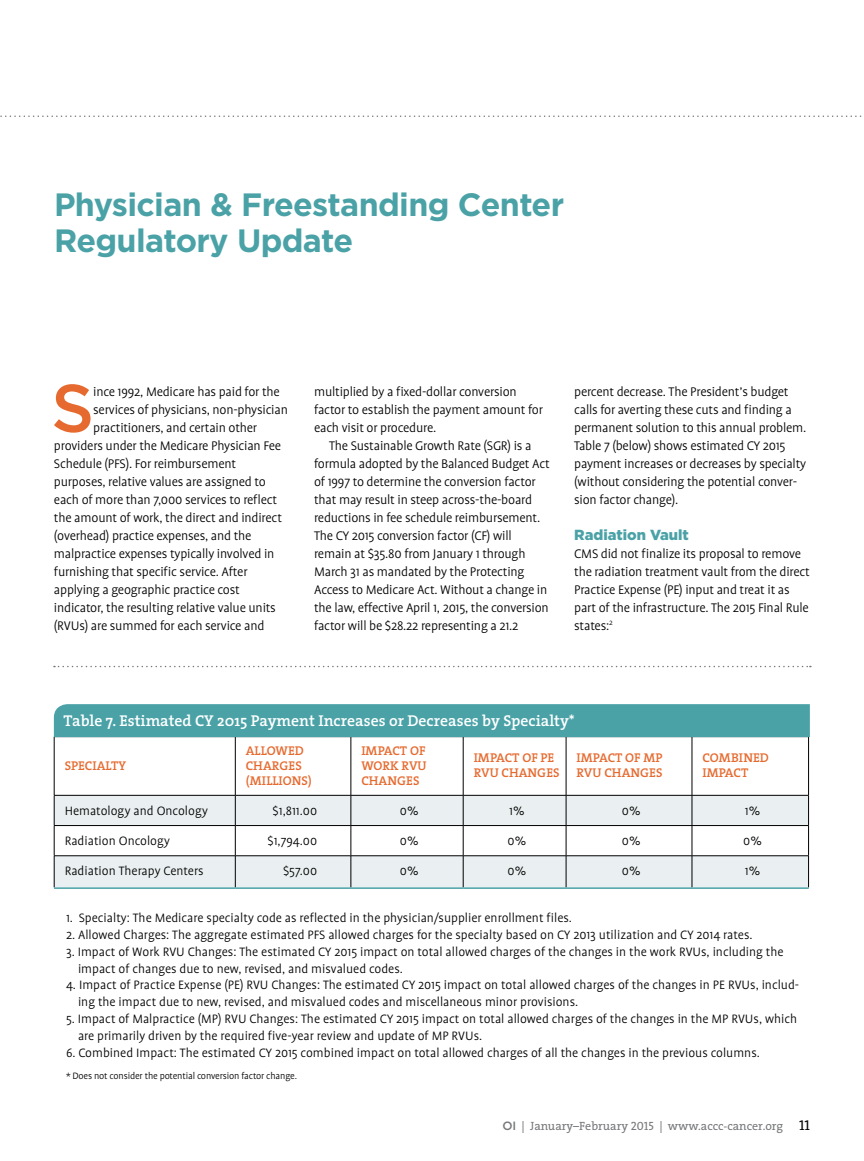
<style>
.page{position:relative;width:864px;height:1161px;background:#fff}
.page>*{position:absolute;margin:0;border:0;box-sizing:border-box;transform-origin:0 0}
.t1{font:500 67.35px "Gotham HTF";color:#e66a2f}
.t2{font:700 32.25px/36px "Gotham HTF";letter-spacing:-.02em;color:#4aa2a7}
.t3{font:600 15.75px "The Serif";color:#fff}
.t4{font:900 14.7px "Gotham HTF";color:#4aa2a7}
.t5{font:300 14.25px/18px "Profile";letter-spacing:-.015em;color:#000}
.t6{font:300 13.8px/16.8px "Profile";color:#000}
.t7{font:12.75px/15px "The Serif Semi Bold Caps";color:#e66a2f}
.t8{font:12px "The Serif";color:#77787b}
.t9{font:300 10.5px "Profile";letter-spacing:-.015em;color:#000}
.s1{font-family:"Gotham HTF";font-weight:500}
.s2{font-family:"The Serif Caps"}
.s3{font-family:"The Serif Caps";font-size:14.25px;color:#000}
</style>
<div class="page">
<svg style="left:0;top:116px;width:862px;height:1px"></svg>
<div style="left:55px;top:857px;width:753px;height:30px;background:#eaf0f1"></div>
<hr style="left:54px;top:737px;width:1px;height:58px;background:#000">
<hr style="left:235px;top:737px;width:1px;height:58px;background:#000">
<hr style="left:351px;top:737px;width:1px;height:58px;background:#000">
<hr style="left:463px;top:737px;width:1px;height:58px;background:#000">
<hr style="left:566px;top:737px;width:1px;height:58px;background:#000">
<hr style="left:692px;top:737px;width:1px;height:58px;background:#000">
<hr style="left:808px;top:737px;width:1px;height:58px;background:#000">
<hr style="left:54px;top:795px;width:181px;height:1px;background:#000">
<hr style="left:235px;top:795px;width:116px;height:1px;background:#000">
<hr style="left:351px;top:795px;width:112px;height:1px;background:#000">
<hr style="left:463px;top:795px;width:103px;height:1px;background:#000">
<hr style="left:566px;top:795px;width:126px;height:1px;background:#000">
<hr style="left:692px;top:795px;width:117px;height:1px;background:#000">
<svg style="left:54px;top:796px;width:755px;height:60px"></svg>
<hr style="left:54px;top:825px;width:181px;height:1px;background:#000">
<hr style="left:54px;top:826px;width:1px;height:30px;background:#000">
<hr style="left:235px;top:825px;width:116px;height:1px;background:#000">
<hr style="left:235px;top:826px;width:1px;height:30px;background:#000">
<hr style="left:351px;top:825px;width:112px;height:1px;background:#000">
<hr style="left:351px;top:826px;width:1px;height:30px;background:#000">
<hr style="left:463px;top:825px;width:103px;height:1px;background:#000">
<hr style="left:463px;top:826px;width:1px;height:30px;background:#000">
<hr style="left:566px;top:825px;width:126px;height:1px;background:#000">
<hr style="left:566px;top:826px;width:1px;height:30px;background:#000">
<hr style="left:692px;top:825px;width:117px;height:1px;background:#000">
<hr style="left:692px;top:826px;width:1px;height:30px;background:#000">
<hr style="left:808px;top:826px;width:1px;height:30px;background:#000">
<hr style="left:54px;top:856px;width:181px;height:1px;background:#000">
<hr style="left:54px;top:856px;width:1px;height:31px;background:#000">
<hr style="left:235px;top:856px;width:116px;height:1px;background:#000">
<hr style="left:235px;top:856px;width:1px;height:31px;background:#000">
<hr style="left:351px;top:856px;width:112px;height:1px;background:#000">
<hr style="left:351px;top:856px;width:1px;height:31px;background:#000">
<hr style="left:463px;top:856px;width:103px;height:1px;background:#000">
<hr style="left:463px;top:856px;width:1px;height:31px;background:#000">
<hr style="left:566px;top:856px;width:126px;height:1px;background:#000">
<hr style="left:566px;top:856px;width:1px;height:31px;background:#000">
<hr style="left:692px;top:856px;width:117px;height:1px;background:#000">
<hr style="left:692px;top:856px;width:1px;height:31px;background:#000">
<hr style="left:808px;top:856px;width:1px;height:31px;background:#000">
<hr style="left:54px;top:887px;width:181px;height:2px;background:#4aa2a7">
<hr style="left:235px;top:887px;width:116px;height:2px;background:#4aa2a7">
<hr style="left:351px;top:887px;width:112px;height:2px;background:#4aa2a7">
<hr style="left:463px;top:887px;width:103px;height:2px;background:#4aa2a7">
<hr style="left:566px;top:887px;width:126px;height:2px;background:#4aa2a7">
<hr style="left:692px;top:887px;width:117px;height:2px;background:#4aa2a7">
<div style="left:54px;top:704px;width:756px;height:33px;background:#4aa2a7"></div>
<svg style="left:54px;top:666px;width:757px;height:1px"></svg>
<h2 class="t2" style="left:54px;top:185px;width:512px">Physician &amp; Freestanding Center<br>Regulatory Update</h2>
<h1 class="t1" style="left:51px;top:370px;width:45px">S</h1>
<p class="t5" style="left:93px;top:383px;width:188px">ince 1992, Medicare has paid for the</p>
<p class="t5" style="left:93px;top:401px;width:196px">services of physicians, non-physician</p>
<p class="t5" style="left:93px;top:419px;width:165px">practitioners, and certain other</p>
<p class="t5" style="left:54px;top:437px;width:229px">providers under the Medicare Physician Fee</p>
<p class="t5" style="left:54px;top:455px;width:184px">Schedule (PFS). For reimbursement</p>
<p class="t5" style="left:54px;top:473px;width:213px">purposes, relative values are assigned to</p>
<p class="t5" style="left:54px;top:491px;width:225px">each of more than 7,000 services to reflect</p>
<p class="t5" style="left:54px;top:509px;width:230px">the amount of work, the direct and indirect</p>
<p class="t5" style="left:54px;top:527px;width:199px">(overhead) practice expenses, and the</p>
<p class="t5" style="left:54px;top:545px;width:222px">malpractice expenses typically involved in</p>
<p class="t5" style="left:54px;top:563px;width:195px">furnishing that specific service. After</p>
<p class="t5" style="left:54px;top:581px;width:187px">applying a geographic practice cost</p>
<p class="t5" style="left:54px;top:599px;width:223px">indicator, the resulting relative value units</p>
<p class="t5" style="left:54px;top:617px;width:212px">(RVUs) are summed for each service and</p>
<p class="t5" style="left:314px;top:383px;width:230px">multiplied by a fixed-dollar conversion factor to establish the payment amount for each visit or procedure.</p>
<p class="t5" style="left:314px;top:437px;width:237px;text-indent:15px">The Sustainable Growth Rate (SGR) is a formula adopted by the Balanced Budget Act of 1997 to determine the conversion factor that may result in steep across-the-board reductions in fee schedule reimbursement.<br>The CY 2015 conversion factor (CF) will remain at $35.80 from January 1 through March 31 as mandated by the Protecting Access to Medicare Act. Without a change in the law, effective April 1, 2015, the conversion factor will be $28.22 representing a 21.2</p>
<p class="t5" style="left:574px;top:383px;width:234px">percent decrease. The President’s budget calls for averting these cuts and finding a permanent solution to this annual problem.<br>Table 7 (below) shows estimated CY 2015 payment increases or decreases by specialty (without considering the potential conver&shy;sion factor change).</p>
<p class="t4" style="left:574px;top:526px;width:116px">Radiation Vault</p>
<p class="t5" style="left:574px;top:545px;width:237px">CMS did not finalize its proposal to remove the radiation treatment vault from the direct Practice Expense (PE) input and treat it as part of the infrastructure. The 2015 Final Rule states:<sup>2</sup></p>
<p class="t3" style="left:64px;top:708px;width:513px">Table 7. Estimated CY 2015 Payment Increases or Decreases by Specialty*</p>
<p class="t7" style="left:65px;top:757px;width:63px">SPECIALTY</p>
<p class="t7" style="left:246px;top:742px;width:68px">ALLOWED<br>CHARGES (MILLIONS)</p>
<p class="t7" style="left:361px;top:742px;width:67px;text-align:justify">IMPACT OF WORK RVU CHANGES</p>
<p class="t7" style="left:474px;top:750px;width:87px">IMPACT OF PE<br>RVU CHANGES</p>
<p class="t7" style="left:577px;top:750px;width:88px">IMPACT OF MP<br>RVU CHANGES</p>
<p class="t7" style="left:702px;top:750px;width:68px">COMBINED<br>IMPACT</p>
<p class="t6" style="left:65px;top:802px;width:145px">Hematology and Oncology</p>
<p class="t6" style="left:273px;top:802px;width:46px">$1,811.00</p>
<p class="t6" style="left:400px;top:802px;width:20px">0%</p>
<p class="t6" style="left:509px;top:802px;width:17px">1%</p>
<p class="t6" style="left:622px;top:802px;width:20px">0%</p>
<p class="t6" style="left:745px;top:802px;width:17px">1%</p>
<p class="t6" style="left:65px;top:832px;width:107px">Radiation Oncology</p>
<p class="t6" style="left:268px;top:832px;width:51px">$1,794.00</p>
<p class="t6" style="left:400px;top:832px;width:20px">0%</p>
<p class="t6" style="left:508px;top:832px;width:20px">0%</p>
<p class="t6" style="left:622px;top:832px;width:20px">0%</p>
<p class="t6" style="left:743px;top:832px;width:20px">0%</p>
<p class="t6" style="left:65px;top:863px;width:140px">Radiation Therapy Centers</p>
<p class="t6" style="left:283px;top:863px;width:36px">$57.00</p>
<p class="t6" style="left:400px;top:863px;width:20px">0%</p>
<p class="t6" style="left:508px;top:863px;width:20px">0%</p>
<p class="t6" style="left:622px;top:863px;width:20px">0%</p>
<p class="t6" style="left:745px;top:863px;width:17px">1%</p>
<p class="t6" style="left:66px;top:909px;width:508px">1. Specialty: The Medicare specialty code as reflected in the physician/supplier enrollment files.</p>
<p class="t6" style="left:66px;top:926px;width:688px">2. Allowed Charges: The aggregate estimated PFS allowed charges for the specialty based on CY 2013 utilization and CY 2014 rates.</p>
<p class="t6" style="left:78px;top:943px;width:707px;text-indent:-12px">3. Impact of Work RVU Changes: The estimated CY 2015 impact on total allowed charges of the changes in the work RVUs, including the impact of changes due to new, revised, and misvalued codes.</p>
<p class="t6" style="left:78px;top:977px;width:723px;text-indent:-12px">4. Impact of Practice Expense (PE) RVU Changes: The estimated CY 2015 impact on total allowed charges of the changes in PE RVUs, includ&shy;ing the impact due to new, revised, and misvalued codes and miscellaneous minor provisions.</p>
<p class="t6" style="left:78px;top:1011px;width:721px;text-indent:-12px">5. Impact of Malpractice (MP) RVU Changes: The estimated CY 2015 impact on total allowed charges of the changes in the MP RVUs, which are primarily driven by the required five-year review and update of MP RVUs.</p>
<p class="t6" style="left:66px;top:1044px;width:695px">6. Combined Impact: The estimated CY 2015 combined impact on total allowed charges of all the changes in the previous columns.</p>
<p class="t9" style="left:66px;top:1071px;width:233px">* Does not consider the potential conversion factor change.</p>
<p class="t8" style="left:502px;top:1116px;width:309px"><span class="s1">OI</span> | January–February <span class="s2">2015</span> | www.accc-cancer.org <span class="s3">11</span></p>
</div>
